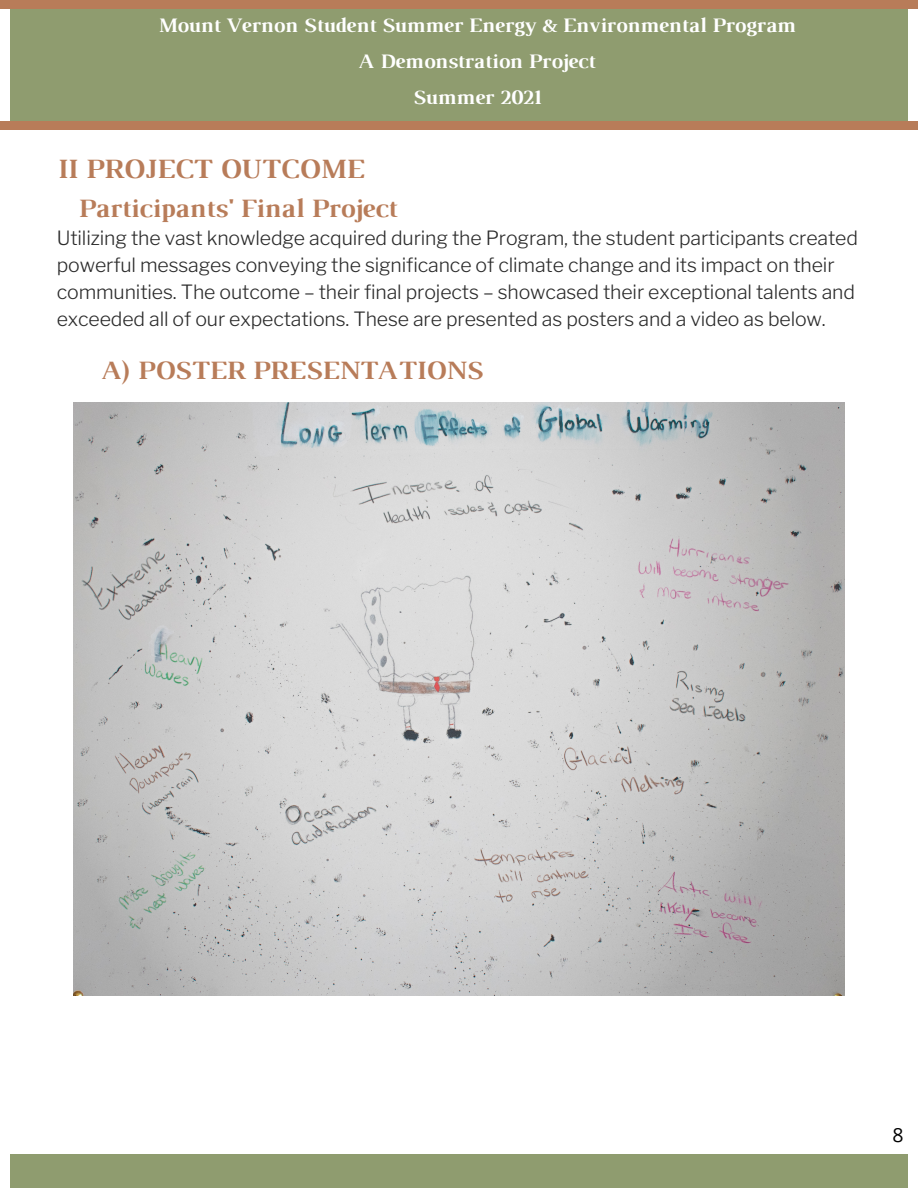
<style>
.page{position:relative;width:918px;height:1188px;background:#fff}
.page>*{position:absolute;margin:0;border:0;box-sizing:border-box;transform-origin:0 0}
.t1{font:700 28.5px "Luthier";letter-spacing:-.005em;color:#b87c59}
.t2{font:700 27px "Luthier";letter-spacing:-.005em;color:#b87c59}
.t3{font:700 21px/36px "Luthier";letter-spacing:-.005em;color:#fff;text-align:center}
.t4{font:300 19.5px/27px "Libre Franklin";letter-spacing:-.005em;color:#2b2b2b}
.t5{font:19.5px "Open Sans";color:#000}
</style>
<div class="page">
<div style="left:10px;top:1154px;width:898px;height:34px;background:#8f9c6f"></div>
<img style="left:74px;top:402px;width:770px;height:593px">
<div style="left:0;top:0;width:918px;height:9px;background:#b87c59"></div>
<div style="left:10px;top:9px;width:898px;height:112px;background:#8f9c6f"></div>
<div style="left:0;top:121px;width:918px;height:9px;background:#b87c59"></div>
<p class="t3" style="left:158px;top:9px;width:639px">Mount Vernon Student Summer Energy &amp; Environmental Program<br>A Demonstration Project<br>Summer 2021</p>
<h1 class="t1" style="left:57px;top:159px;width:308px">II PROJECT OUTCOME</h1>
<h2 class="t2" style="left:77px;top:198px;width:321px">Participants' Final Project</h2>
<p class="t4" style="left:57px;top:225px;width:803px">Utilizing the vast knowledge acquired during the Program, the student participants created powerful messages conveying the significance of climate change and its impact on their communities. The outcome – their final projects – showcased their exceptional talents and exceeded all of our expectations. These are presented as posters and a video as below.</p>
<h2 class="t2" style="left:101px;top:360px;width:383px">A) POSTER PRESENTATIONS</h2>
<p class="t5" style="left:892px;top:1121px;width:13px">8</p>
</div>
